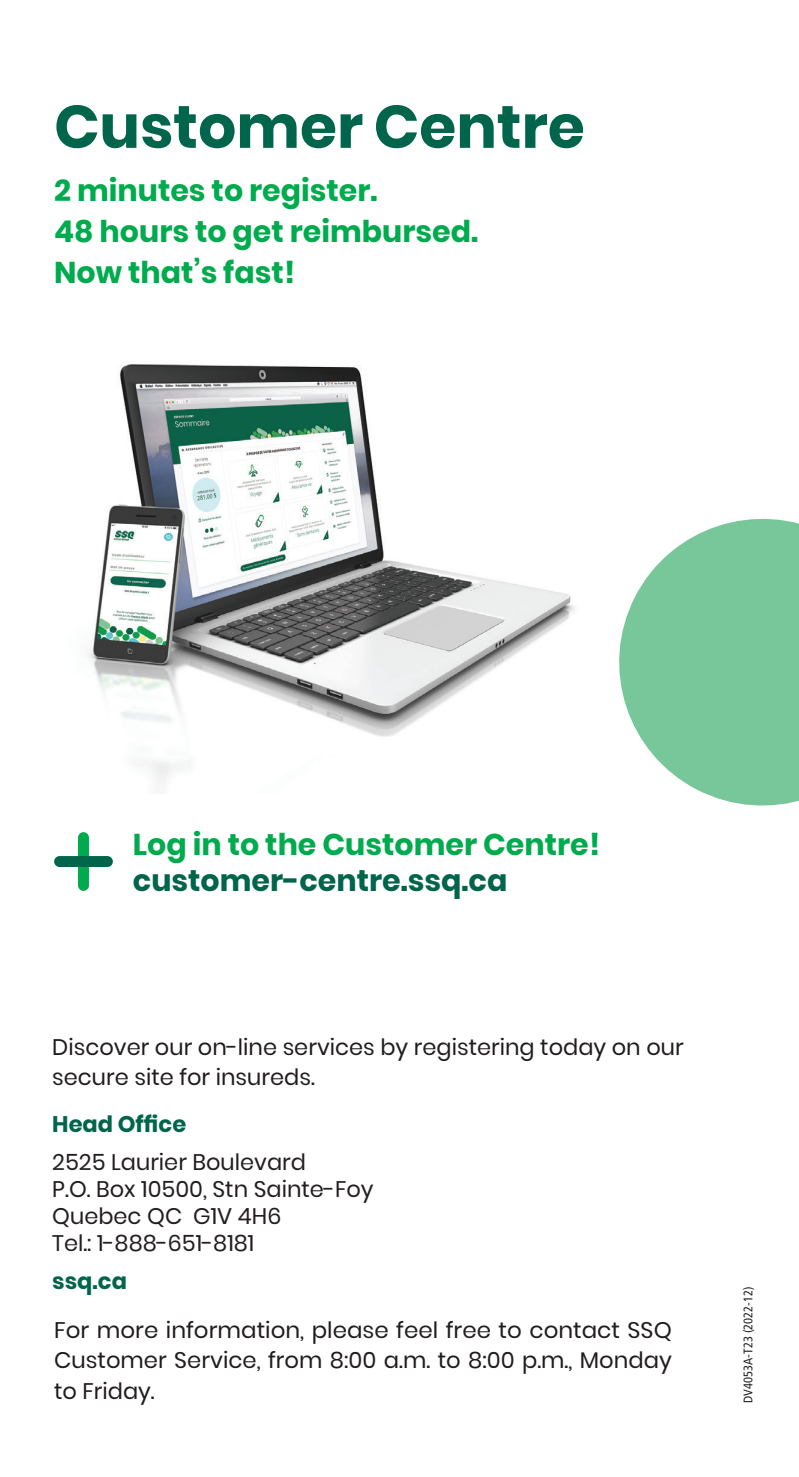
<style>
.page{position:relative;width:799px;height:1477px;background:#fff}
.page>*{position:absolute;margin:0;border:0;box-sizing:border-box;transform-origin:0 0}
.ti{font:700 60px "Poppins";color:#00654b}
.ti-2{font:700 30px "Poppins";color:#00ab4d}
.call_to_action{font:700 30px/36px "Poppins";color:#00ab4d}
.Pa9{font:22.5px/30.2px "Poppins";color:#211d1e;text-align:justify}
.t1{font:22.5px/27px "Poppins";color:#231f20}
.t2{font:700 22.5px "Poppins";color:#00654b}
.t3{font:condensed 12.5px "Frutiger LT Std";color:#231f20}
.s1{color:#00654b}
</style>
<div class="page">
<img style="left:87px;top:364px;width:488px;height:421px">
<div style="left:78px;top:832px;width:11px;height:58px;background:#00ab4d;border-radius:5px"></div>
<div style="left:54px;top:855px;width:59px;height:11px;background:#00654b;border-radius:5px"></div>
<svg style="left:619px;top:518px;width:180px;height:288px;fill:#77c79a"></svg>
<p class="ti" style="left:54px;top:92px;width:532px">Customer Centre</p>
<p class="ti-2" style="left:54px;top:172px;width:325px">2 minutes to register.</p>
<p class="ti-2" style="left:54px;top:214px;width:425px">48 hours to get reimbursed.</p>
<p class="ti-2" style="left:54px;top:255px;width:242px">Now that’s fast!</p>
<p class="call_to_action" style="left:133px;top:826px;width:468px">Log in to the Customer Centre! <span class="s1">customer-centre.ssq.ca</span></p>
<p class="Pa9" style="left:52px;top:1032px;width:633px">Discover our on-line services by registering today on our secure site for insureds.</p>
<p class="t2" style="left:52px;top:1110px;width:135px">Head Office</p>
<p class="t1" style="left:52px;top:1148px;width:323px">2525 Laurier Boulevard<br>P.O. Box 10500, Stn Sainte-Foy<br>Quebec QC G1V 4H6</p>
<p class="t1" style="left:52px;top:1229px;width:203px">Tel.: 1-888-651-8181</p>
<p class="t2" style="left:52px;top:1268px;width:76px">ssq.ca</p>
<p class="Pa9" style="left:54px;top:1314px;width:619px">For more information, please feel free to contact SSQ Customer Service, from 8:00 a.m. to 8:00 p.m., Monday to Friday.</p>
<p class="t3" style="left:740px;top:1402px;width:117px;rotate:-90deg">DV4053A-T23 (2022-12)</p>
</div>
